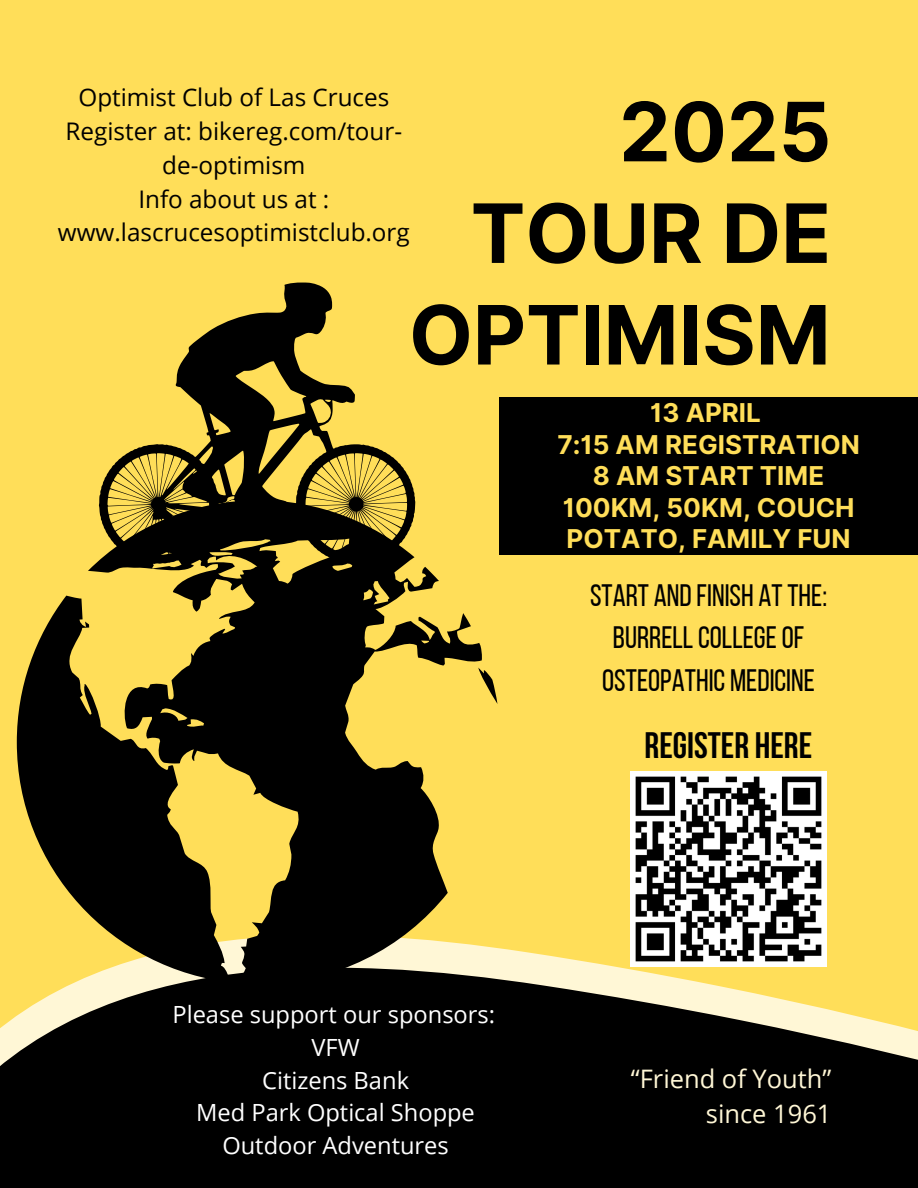
<style>
.page{position:relative;width:918px;height:1188px;background:#ffde59}
.page>*{position:absolute;margin:0;border:0;box-sizing:border-box;transform-origin:0 0}
.t1{font:700 81.9px/101.6px "Inter";color:#000;text-align:right}
.t2{font:700 36.75px "Bebas Neue";color:#000}
.t3{font:30.9px/42.9px "Bebas Neue";color:#000;text-align:center}
.t4{font:700 25.95px/31.5px "Inter";color:#ffde59;text-align:center}
.t5{font:25.5px "Open Sans";color:#fff7d6}
.t6{font:24.3px/33.8px "Open Sans";color:#000;text-align:center}
.t7{font:23.7px "Open Sans";color:#fff}
</style>
<div class="page">
<svg style="left:0;top:944px;width:918px;height:244px;background:#292519"></svg>
<svg style="left:17px;top:501px;width:480px;height:483px;fill:#000"></svg>
<svg style="left:99px;top:283px;width:316px;height:281px"></svg>
<div style="left:499px;top:397px;width:419px;height:158px;background:#000"></div>
<img style="left:631px;top:771px;width:196px;height:196px">
<svg style="left:649px;top:1110px;width:9px;height:9px"></svg>
<p class="t6" style="left:78px;top:80px;width:312px">Optimist Club of Las Cruces</p>
<h4 class="t6" style="left:66px;top:114px;width:338px">Register at: bikereg.com/tour&shy;de-optimism</h4>
<p class="t6" style="left:58px;top:181px;width:353px">Info about us at : www.lascrucesoptimistclub.org</p>
<p class="t1" style="left:409px;top:81px;width:424px">2025<br>TOUR DE<br>OPTIMISM</p>
<p class="t4" style="left:557px;top:397px;width:304px">13 APRIL<br>7:15 AM REGISTRATION<br>8 AM START TIME<br>100KM, 50KM, COUCH<br>POTATO, FAMILY FUN</p>
<p class="t3" style="left:590px;top:576px;width:239px">START ANDFINISH ATTHE:<br>BURRELLCOLLEGEOF<br>OSTEOPATHIC MEDICINE</p>
<h3 class="t7" style="left:172px;top:998px;width:324px">Please support our sponsors:</h3>
<h2 class="t7" style="left:312px;top:1031px;width:50px">VFW</h2>
<p class="t7" style="left:262px;top:1063px;width:148px">Citizens Bank</p>
<p class="t7" style="left:196px;top:1096px;width:280px">Med Park Optical Shoppe</p>
<p class="t7" style="left:222px;top:1128px;width:228px">Outdoor Adventures</p>
<h1 class="t2" style="left:645px;top:730px;width:169px">REGISTER HERE</h1>
<p class="t5" style="left:631px;top:1061px;width:202px">“Friend of Youth”</p>
<p class="t5" style="left:706px;top:1096px;width:127px">since 1961</p>
</div>
